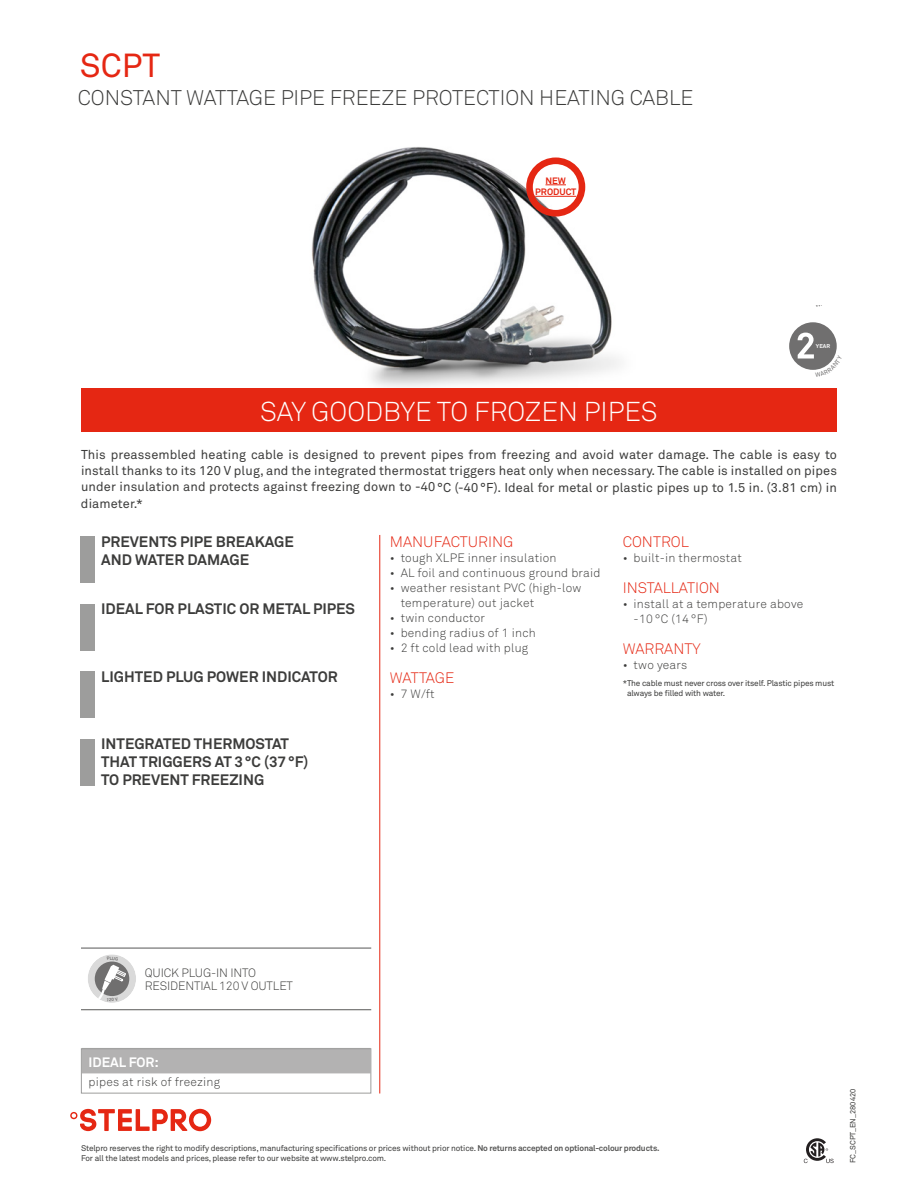
<style>
.page{position:relative;width:918px;height:1188px;background:#fff}
.page>*{position:absolute;margin:0;border:0;box-sizing:border-box;transform-origin:0 0}
.t1{font:33px "Akkurat";color:#e52713}
.t2{font:300 27px "Akkurat";color:#fff}
.t3{font:300 21px "Akkurat";color:#3c3c3b}
.t4{font:700 15px/18px "Akkurat";color:#3c3c3b}
.t5{font:300 15px "Akkurat";color:#e52713}
.t6{font:700 13.5px "Akkurat";color:#fff}
.t7{font:12.75px/16.5px "Akkurat";letter-spacing:.01em;color:#3c3c3b;text-align:justify}
.t8{font:300 12px/15px "Akkurat";letter-spacing:.02em;color:#3c3c3b}
.t9{font:300 12px/13.5px "Akkurat";letter-spacing:-.01em;color:#3c3c3b}
.t10{font:700 9.15px/11.6px "Akkurat";color:#e52713;text-align:center}
.t11{font:8.25px/9.9px "Akkurat";letter-spacing:-.02em;color:#3c3c3b}
.t12{font:7.5px "Akkurat";color:#3c3c3b}
.t13{font:700 5.55px "Akkurat";color:#fff}
.s1{font-weight:700;color:#575756}
</style>
<div class="page">
<svg style="left:804px;top:1138px;width:30px;height:25px"></svg>
<img style="left:252px;top:147px;width:431px;height:242px">
<hr style="left:380px;top:535px;width:1px;height:559px;background:#e52713">
<div style="left:82px;top:1048px;width:288px;height:25px;background:#b3b2b2"></div>
<div style="left:81px;top:1048px;width:290px;height:46px;border:1px solid #9d9d9c"></div>
<div style="left:81px;top:536px;width:14px;height:47px;background:#9d9d9c"></div>
<div style="left:81px;top:604px;width:14px;height:46px;background:#9d9d9c"></div>
<div style="left:81px;top:671px;width:14px;height:47px;background:#9d9d9c"></div>
<div style="left:81px;top:739px;width:14px;height:46px;background:#9d9d9c"></div>
<div style="left:81px;top:389px;width:756px;height:43px;background:#e52713"></div>
<div style="left:789px;top:322px;width:48px;height:48px;background:#706f6f;border-radius:50%"></div>
<hr style="left:81px;top:948px;width:290px;height:1px;background:#575756">
<hr style="left:81px;top:1009px;width:290px;height:1px;background:#575756">
<div style="left:88px;top:954px;width:48px;height:49px;background:#dadada;border-radius:50%"></div>
<div style="left:95px;top:962px;width:34px;height:34px;background:#706f6f;border-radius:50%"></div>
<div style="left:526px;top:158px;width:59px;height:59px;border:7px solid #e52713;border-radius:50%"></div>
<svg style="left:546px;top:185px;width:20px;height:1px"></svg>
<hr style="left:535px;top:196px;width:41px;height:1px;background:#e52713">
<svg style="left:70px;top:1109px;width:141px;height:22px"></svg>
<svg style="left:798px;top:333px;width:39px;height:37px"></svg>
<svg style="left:95px;top:956px;width:32px;height:46px"></svg>
<h1 class="t1" style="left:80px;top:45px;width:82px">SCPT</h1>
<h3 class="t3" style="left:78px;top:85px;width:617px">CONSTANT WATTAGE PIPE FREEZE PROTECTION HEATING CABLE</h3>
<p class="t10" style="left:535px;top:175px;width:43px">NEW<br>PRODUCT</p>
<p class="t13" style="left:816px;top:343px;width:16px">YEAR</p>
<h2 class="t2" style="left:260px;top:395px;width:399px">SAY GOODBYE TO FROZEN PIPES</h2>
<p class="t7" style="left:81px;top:446px;width:758px">This preassembled heating cable is designed to prevent pipes from freezing and avoid water damage. The cable is easy to install thanks to its 120 V plug, and the integrated thermostat triggers heat only when necessary. The cable is installed on pipes under insulation and protects against freezing down to -40 °C (-40 °F). Ideal for metal or plastic pipes up to 1.5 in. (3.81 cm) in diameter.*</p>
<p class="t4" style="left:101px;top:532px;width:194px">PREVENTS PIPE BREAKAGE<br>AND WATER DAMAGE</p>
<p class="t4" style="left:101px;top:600px;width:255px">IDEAL FOR PLASTIC OR METAL PIPES</p>
<p class="t4" style="left:101px;top:667px;width:238px">LIGHTED PLUG POWER INDICATOR</p>
<p class="t4" style="left:101px;top:735px;width:209px">INTEGRATED THERMOSTAT<br>THAT TRIGGERS AT 3°C (37°F)<br>TO PREVENT FREEZING</p>
<p class="t5" style="left:390px;top:532px;width:125px">MANUFACTURING</p>
<p class="t8" style="left:390px;top:550px;width:168px">• tough XLPE inner insulation</p>
<p class="t8" style="left:390px;top:565px;width:212px">• AL foil and continuous ground braid</p>
<p class="t8" style="left:401px;top:580px;width:182px;text-indent:-11px">• weather resistant PVC (high-low temperature) out jacket</p>
<p class="t8" style="left:390px;top:610px;width:97px">• twin conductor</p>
<p class="t8" style="left:390px;top:625px;width:147px">• bending radius of 1 inch</p>
<p class="t8" style="left:390px;top:640px;width:140px">• 2 ft cold lead with plug</p>
<p class="t5" style="left:390px;top:668px;width:66px">WATTAGE</p>
<p class="t8" style="left:390px;top:686px;width:46px">• 7 W/ft</p>
<p class="t5" style="left:623px;top:532px;width:68px">CONTROL</p>
<p class="t8" style="left:623px;top:550px;width:121px">• built-in thermostat</p>
<p class="t5" style="left:623px;top:578px;width:99px">INSTALLATION</p>
<p class="t8" style="left:634px;top:596px;width:171px;text-indent:-11px">• install at a temperature above -10 °C (14 °F)</p>
<p class="t5" style="left:623px;top:640px;width:79px">WARRANTY</p>
<p class="t8" style="left:623px;top:657px;width:66px">• two years</p>
<p class="t11" style="left:627px;top:678px;width:209px;text-indent:-4px">*The cable must never cross over itself. Plastic pipes must always be filled with water.</p>
<p class="t9" style="left:145px;top:966px;width:150px">QUICK PLUG-IN INTO<br>RESIDENTIAL 120 V OUTLET</p>
<p class="t6" style="left:88px;top:1053px;width:72px">IDEAL FOR:</p>
<p class="t8" style="left:88px;top:1074px;width:133px">pipes at risk of freezing</p>
<p class="t11" style="left:81px;top:1143px;width:580px">Stelpro reserves the right to modify descriptions, manufacturing specifications or prices without prior notice. <span class="s1">No returns accepted on optional-colour products.<br></span>For all the latest models and prices, please refer to our website at www.stelpro.com.</p>
<p class="t12" style="left:848px;top:1163px;width:76px;rotate:-90deg">FC_SCPT_EN_280420</p>
</div>
